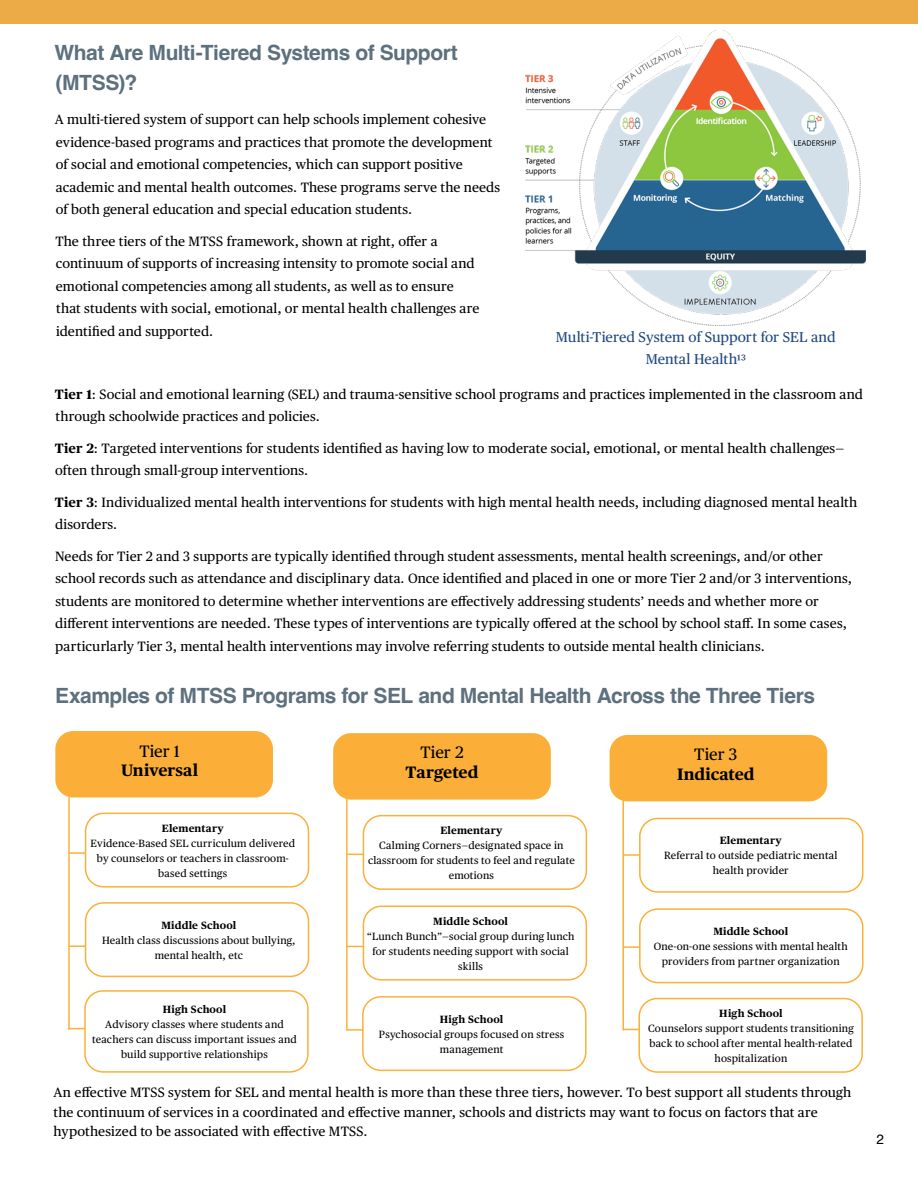
<style>
.page{position:relative;width:918px;height:1188px;background:#fff}
.page>*{position:absolute;margin:0;border:0;box-sizing:border-box;transform-origin:0 0}
.t1{font:700 21px/30px "Helvetica";letter-spacing:-.02em;color:#5d707d}
.Main_Body{font:700 16.5px/19.5px "Publico Text";color:#000;text-align:center}
.Main_Body-2{font:14.25px "Publico Text";color:#1f497d}
.Main_Body-3{font:13.5px/22.5px "Publico Text";letter-spacing:.01em;color:#000}
.t2{font:13.5px "Helvetica";color:#000}
.Main_Body-4{font:10.5px/15px "Publico Text";letter-spacing:.015em;color:#000;text-align:center}
.s1{font-size:13.5px}
.s2{font-weight:700}
.s3{font-weight:400}
</style>
<div class="page">
<div style="left:0;top:0;width:918px;height:24px;background:#edab47"></div>
<img style="left:525px;top:30px;width:341px;height:295px">
<div style="left:55px;top:731px;width:218px;height:66px;background:#fbaf39;border-radius:18px"></div>
<div style="left:85px;top:813px;width:224px;height:75px;border:2px solid #fbb03a;border-radius:18px"></div>
<div style="left:84px;top:990px;width:225px;height:83px;border:2px solid #fbb03a;border-radius:18px"></div>
<div style="left:85px;top:902px;width:224px;height:75px;border:2px solid #fbb03a;border-radius:18px"></div>
<hr style="left:68px;top:770px;width:2px;height:260px;background:#fbb03a">
<svg style="left:69px;top:852px;width:16px;height:2px"></svg>
<svg style="left:70px;top:946px;width:15px;height:1px"></svg>
<svg style="left:70px;top:1028px;width:15px;height:1px"></svg>
<div style="left:333px;top:733px;width:218px;height:67px;background:#fbaf39;border-radius:18px"></div>
<div style="left:363px;top:815px;width:224px;height:75px;border:2px solid #fbb03a;border-radius:18px"></div>
<div style="left:362px;top:996px;width:225px;height:75px;border:2px solid #fbb03a;border-radius:18px"></div>
<div style="left:363px;top:906px;width:224px;height:75px;border:2px solid #fbb03a;border-radius:18px"></div>
<hr style="left:346px;top:770px;width:2px;height:261px;background:#fbb03a">
<svg style="left:348px;top:854px;width:15px;height:1px"></svg>
<svg style="left:348px;top:946px;width:15px;height:1px"></svg>
<svg style="left:347px;top:1029px;width:16px;height:2px"></svg>
<div style="left:610px;top:735px;width:217px;height:66px;background:#fbaf39;border-radius:18px"></div>
<div style="left:639px;top:818px;width:224px;height:75px;border:2px solid #fbb03a;border-radius:18px"></div>
<div style="left:638px;top:998px;width:225px;height:75px;border:2px solid #fbb03a;border-radius:18px"></div>
<div style="left:639px;top:908px;width:224px;height:75px;border:2px solid #fbb03a;border-radius:18px"></div>
<hr style="left:622px;top:766px;width:2px;height:264px;background:#fbb03a">
<svg style="left:624px;top:854px;width:15px;height:2px"></svg>
<svg style="left:624px;top:946px;width:16px;height:2px"></svg>
<svg style="left:624px;top:1029px;width:15px;height:1px"></svg>
<h2 class="t1" style="left:54px;top:40px;width:405px">What Are Multi-Tiered Systems of Support (MTSS ?(</h2>
<p class="Main_Body-3" style="left:55px;top:107px;width:447px">A multi-tiered system of support can help schools implement cohesive evidence-based programs and practices that promote the development of social and emotional competencies, which can support positive academic and mental health outcomes. These programs serve the needs of both general education and special education students.</p>
<p class="Main_Body-3" style="left:56px;top:229px;width:425px">The three tiers of the MTSS framework, shown at right, offer a continuum of supports of increasing intensity to promote social and emotional competencies among all students, as well as to ensure that students with social, emotional, or mental health challenges are</p>
<p class="Main_Body-3" style="left:56px;top:319px;width:159px">identified and supported.</p>
<p class="Main_Body-2" style="left:556px;top:326px;width:281px">Multi-Tiered System of Support for SEL and</p>
<p class="Main_Body-2" style="left:646px;top:349px;width:102px">Mental Health<span class="s1">13</span></p>
<p class="Main_Body-3" style="left:55px;top:382px;width:810px"><span class="s2">Tier 1</span>: Social and emotional learning (SEL) and trauma-sensitive school programs and practices implemented in the classroom and through schoolwide practices and policies.</p>
<p class="Main_Body-3" style="left:55px;top:436px;width:791px"><span class="s2">Tier 2</span>: Targeted interventions for students identified as having low to moderate social, emotional, or mental health challenges— often through small-group interventions.</p>
<p class="Main_Body-3" style="left:55px;top:490px;width:804px"><span class="s2">Tier 3</span>: Individualized mental health interventions for students with high mental health needs, including diagnosed mental health disorders.</p>
<p class="Main_Body-3" style="left:55px;top:544px;width:798px">Needs for Tier 2 and 3 supports are typically identified through student assessments, mental health screenings, and/or other school records such as attendance and disciplinary data. Once identified and placed in one or more Tier 2 and/or 3 interventions, students are monitored to determine whether interventions are effectively addressing students’ needs and whether more or different interventions are needed. These types of interventions are typically offered at the school by school staff. In some cases, particurlarly Tier 3, mental health interventions may involve referring students to outside mental health clinicians.</p>
<h2 class="t1" style="left:55px;top:683px;width:761px">Examples of MTSS Programs for SEL and Mental Health Across the Three Tiers</h2>
<p class="Main_Body" style="left:121px;top:740px;width:79px"><span class="s3">Tier 1<br></span>Universal</p>
<p class="Main_Body" style="left:406px;top:741px;width:74px"><span class="s3">Tier 2<br></span>Targeted</p>
<p class="Main_Body" style="left:677px;top:743px;width:79px"><span class="s3">Tier 3<br></span>Indicated</p>
<p class="Main_Body-4" style="left:91px;top:820px;width:206px"><span class="s2">Elementary<br></span>Evidence-Based SEL curriculum delivered</p>
<p class="Main_Body-4" style="left:158px;top:865px;width:71px">based settings</p>
<p class="Main_Body-4" style="left:97px;top:850px;width:193px">by counselors or teachers in classroom-</p>
<p class="Main_Body-4" style="left:102px;top:917px;width:195px"><span class="s2">Middle School<br></span>Health class discussions about bullying, mental health, etc</p>
<p class="Main_Body-4" style="left:368px;top:822px;width:208px"><span class="s2">Elementary<br></span>Calming Corners—designated space in classroom for students to feel and regulate emotions</p>
<p class="Main_Body-4" style="left:367px;top:913px;width:209px"><span class="s2">Middle School<br></span>“Lunch Bunch”—social group during lunch for students needing support with social skills</p>
<p class="Main_Body-4" style="left:664px;top:832px;width:175px"><span class="s2">Elementary<br></span>Referral to outside pediatric mental health provider</p>
<p class="Main_Body-4" style="left:654px;top:923px;width:196px"><span class="s2">Middle School<br></span>One-on-one sessions with mental health providers from partner organization</p>
<p class="Main_Body-4" style="left:92px;top:1001px;width:206px"><span class="s2">High School<br></span>Advisory classes where students and teachers can discuss important issues and build supportive relationships</p>
<p class="Main_Body-4" style="left:648px;top:1005px;width:207px"><span class="s2">High School<br></span>Counselors support students transitioning back to school after mental health-related hospitalization</p>
<p class="Main_Body-3" style="left:54px;top:1082px;width:799px;line-height:19.5px">An effective MTSS system for SEL and mental health is more than these three tiers, however. To best support all students through the continuum of services in a coordinated and effective manner, schools and districts may want to focus on factors that are</p>
<p class="Main_Body-4" style="left:379px;top:1011px;width:187px"><span class="s2">High School<br></span>Psychosocial groups focused on stress management</p>
<p class="Main_Body-3" style="left:54px;top:1119px;width:316px">hypothesized to be associated with effective MTSS.</p>
<p class="t2" style="left:876px;top:1129px;width:9px">2</p>
</div>
